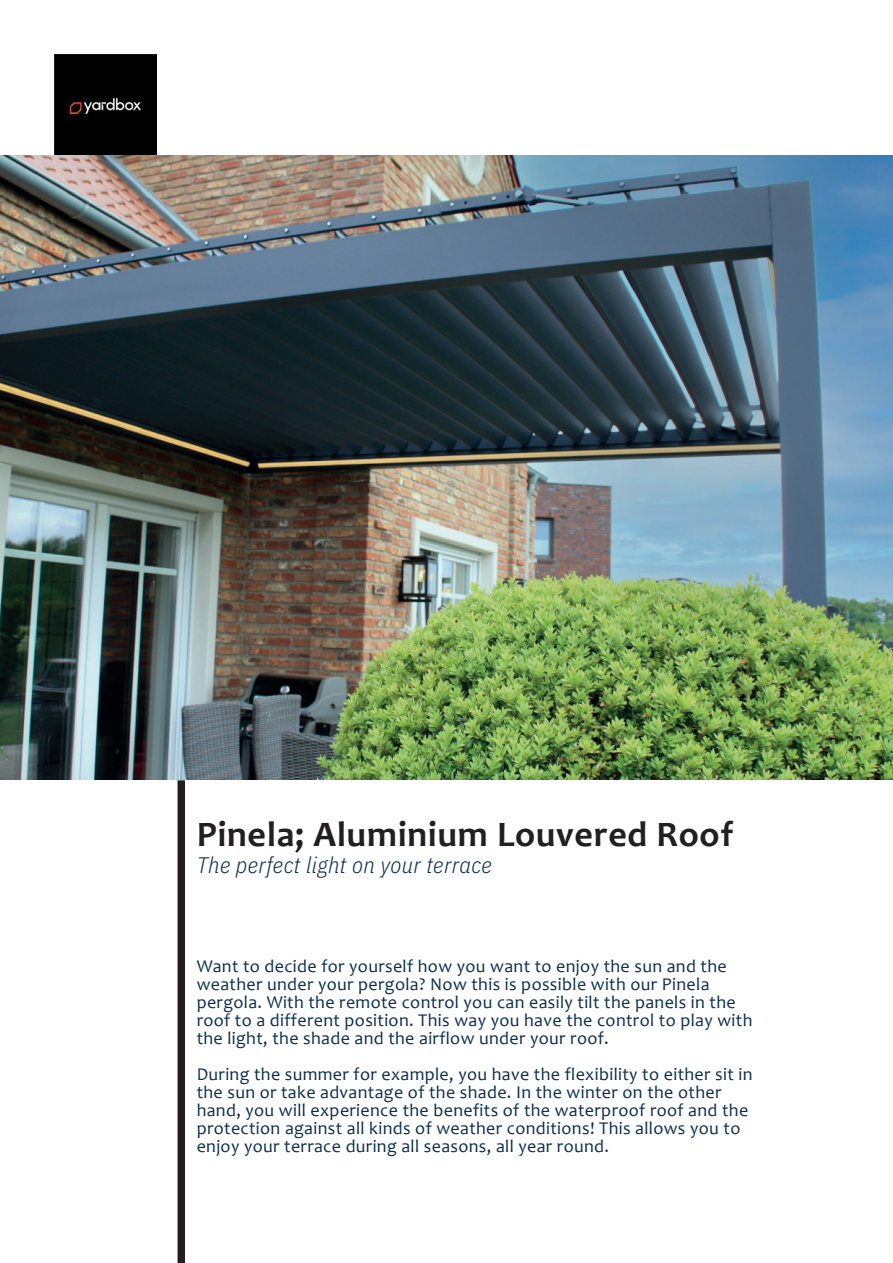
<style>
.page{position:relative;width:893px;height:1263px;background:#fff}
.page>*{position:absolute;margin:0;border:0;box-sizing:border-box;transform-origin:0 0}
.t1{font:700 36px "Candara";letter-spacing:.02em;color:#231f20}
.t2{font:italic 300 22.5px "IBM Plex Sans Cond";letter-spacing:.02em;color:#0a2e4e}
.t3{font:18px/18px "Candara";letter-spacing:.02em;color:#0a2e4e}
</style>
<div class="page">
<img style="left:54px;top:54px;width:102px;height:101px">
<img style="left:0;top:155px;width:893px;height:624px">
<div style="left:178px;top:780px;width:7px;height:483px;background:#231f20"></div>
<hr style="left:892px;top:155px;width:1px;height:319px;background:#a8a9ad">
<p class="t1" style="left:197px;top:812px;width:538px">Pinela; Aluminium Louvered Roof</p>
<p class="t2" style="left:197px;top:848px;width:297px">The perfect light on your terrace</p>
<p class="t3" style="left:197px;top:957px;width:557px">Want to decide for yourself how you want to enjoy the sun and the weather under your pergola? Now this is possible with our Pinela pergola. With the remote control you can easily tilt the panels in the roof to a different position. This way you have the control to play with the light, the shade and the airflow under your roof.</p>
<p class="t3" style="left:197px;top:1065px;width:557px">During the summer for example, you have the flexibility to either sit in the sun or take advantage of the shade. In the winter on the other hand, you will experience the benefits of the waterproof roof and the protection against all kinds of weather conditions! This allows you to enjoy your terrace during all seasons, all year round.</p>
</div>
